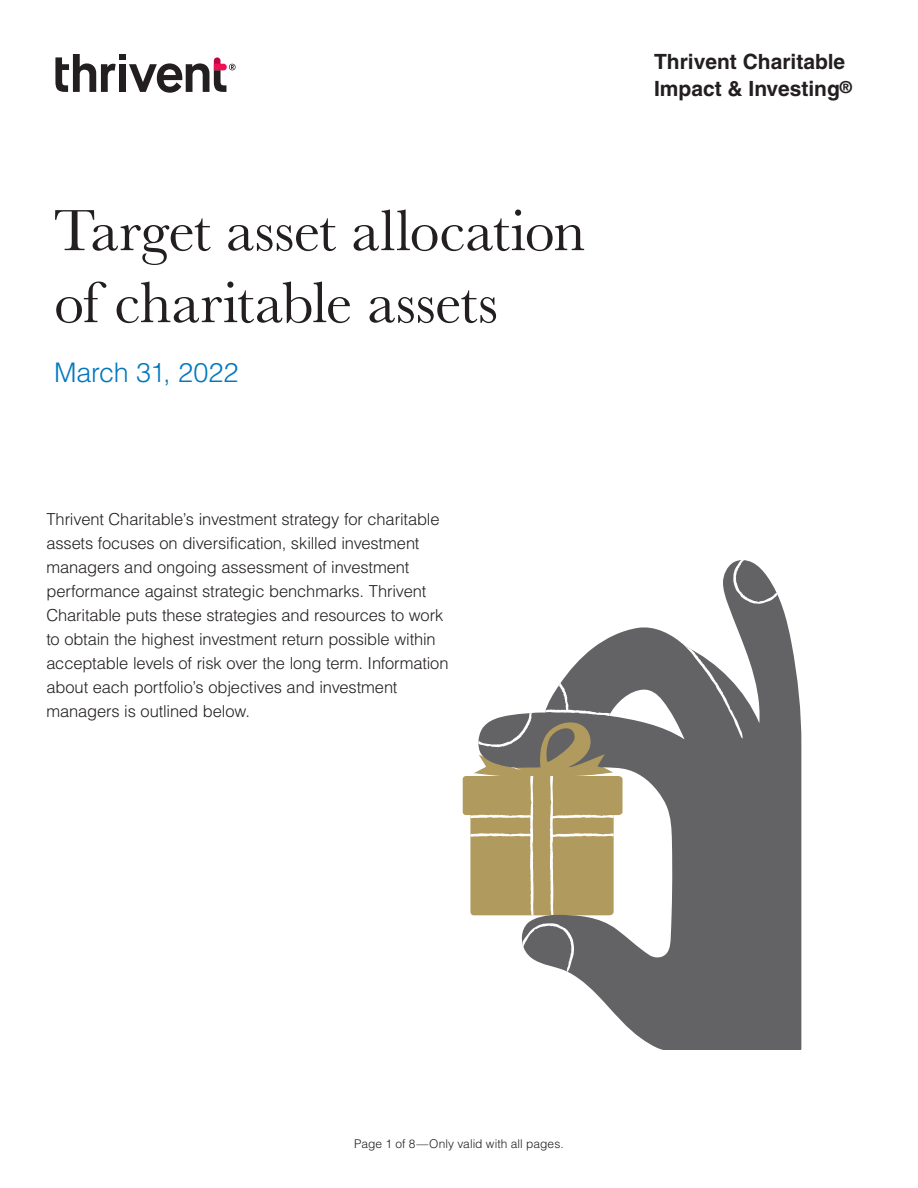
<style>
.page{position:relative;width:918px;height:1188px;background:#fff}
.page>*{position:absolute;margin:0;border:0;box-sizing:border-box;transform-origin:0 0}
.t1{font:60px/72px "Baskerville URW";letter-spacing:-.01em;color:#231f20}
.Lead_in{font:300 27px "Helvetica LT Pro";letter-spacing:-.01em;color:#0077bf}
.Footer_Disclaimer{font:700 21px/27px "Helvetica LT Pro";color:#231f20}
.Lead_in-2{font:300 16.5px/24px "Helvetica LT Pro";letter-spacing:-.01em;color:#231f20}
.t2{font:300 12px "Helvetica LT Pro";letter-spacing:.005em;color:#231f20}
.s1{font-size:16.5px}
</style>
<div class="page">
<svg style="left:55px;top:54px;width:61px;height:38px"></svg>
<div style="left:119px;top:64px;width:7px;height:28px;background:#231f20"></div>
<div style="left:119px;top:54px;width:7px;height:6px;background:#231f20"></div>
<svg style="left:129px;top:57px;width:107px;height:36px"></svg>
<svg style="left:478px;top:562px;width:324px;height:487px;fill:#636366"></svg>
<svg style="left:683px;top:642px;width:60px;height:98px"></svg>
<svg style="left:733px;top:560px;width:46px;height:44px"></svg>
<svg style="left:520px;top:923px;width:54px;height:50px"></svg>
<svg style="left:463px;top:679px;width:160px;height:236px"></svg>
<p class="t1" style="left:54px;top:192px;width:533px">Target asset allocation of charitable assets</p>
<p class="Lead_in" style="left:54px;top:356px;width:186px">March 31, 2022</p>
<p class="Lead_in-2" style="left:46px;top:507px;width:395px">Thrivent Charitable’s investment strategy for charitable</p>
<p class="Lead_in-2" style="left:46px;top:531px;width:375px">assets focuses on diversification, skilled investment</p>
<p class="Lead_in-2" style="left:46px;top:555px;width:365px">managers and ongoing assessment of investment</p>
<p class="Lead_in-2" style="left:46px;top:579px;width:404px">performance against strategic benchmarks. Thrivent Charitable puts these strategies and resources to work to obtain the highest investment return possible within acceptable levels of risk over the long term. Information about each portfolio’s objectives and investment managers is outlined below.</p>
<p class="Footer_Disclaimer" style="left:654px;top:48px;width:200px">Thrivent Charitable<br>Impact &amp; Investing<span class="s1">®</span></p>
<p class="t2" style="left:354px;top:1136px;width:211px">Page 1 of 8—Only valid with all pages.</p>
</div>
